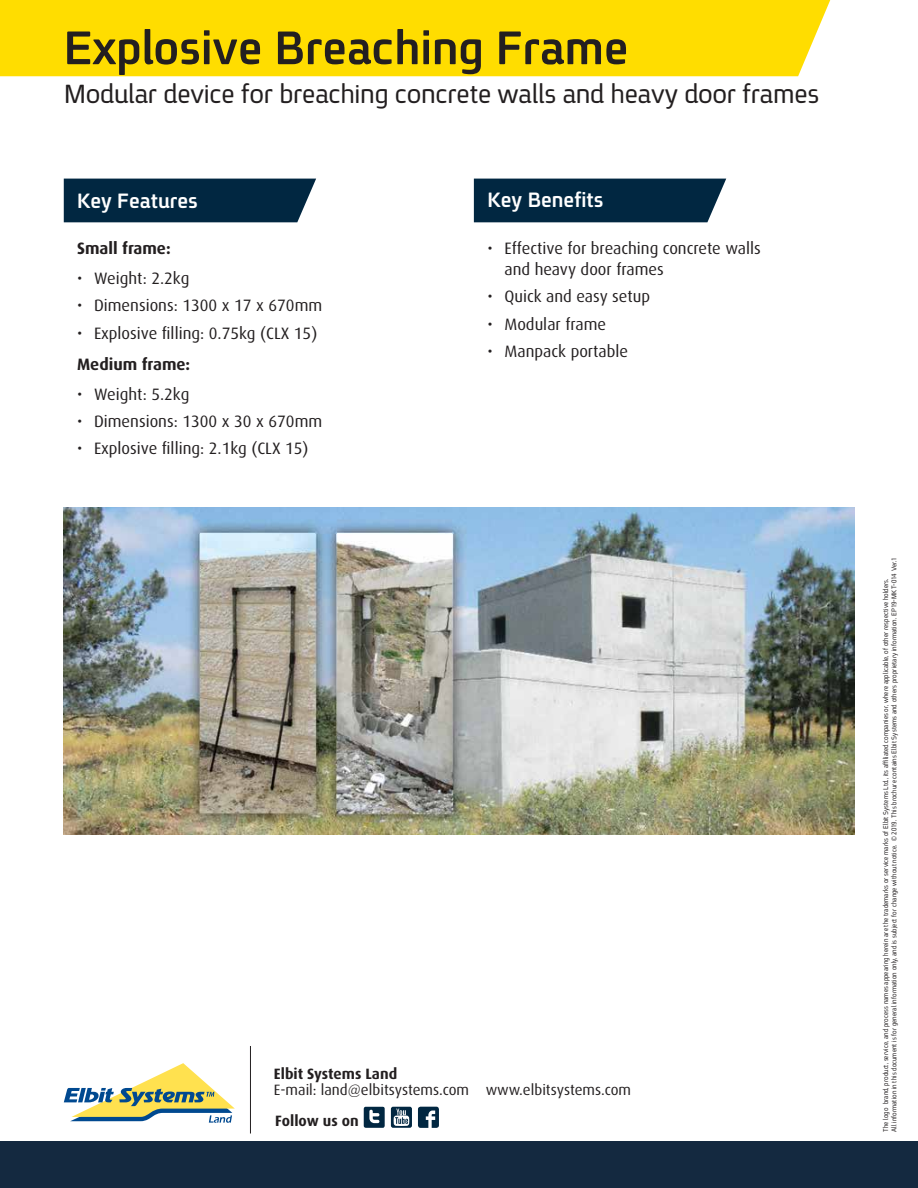
<style>
.page{position:relative;width:918px;height:1188px;background:#fff}
.page>*{position:absolute;margin:0;border:0;box-sizing:border-box;transform-origin:0 0}
.t1{font:700 51px "Fb Spoiler Eng";color:#231f20}
.t2{font:28.5px "Fb Spoiler Eng";letter-spacing:-.01em;color:#231f20}
.t3{font:700 22.5px "Fb Spoiler Eng";color:#fff}
.t4{font:16.5px/21px "Dax";color:#231f20}
.t5{font:700 16.5px "Dax";color:#231f20}
.t6{font:15px "Dax";color:#231f20}
.t7{font:700 15px "Dax";color:#231f20}
.t8{font:7.5px/8.6px "Fb Spoiler Eng";letter-spacing:.01em;color:#231f20;scale:.9 1}
</style>
<div class="page">
<div style="left:0;top:0;width:830px;height:76px;background:#fd0"></div>
<svg style="left:64px;top:1063px;width:171px;height:60px"></svg>
<img style="left:64px;top:507px;width:790px;height:327px">
<hr style="left:250px;top:1046px;width:1px;height:88px;background:#231f20">
<svg style="left:391px;top:1107px;width:21px;height:21px"></svg>
<svg style="left:364px;top:1107px;width:21px;height:21px"></svg>
<svg style="left:418px;top:1107px;width:21px;height:21px"></svg>
<div style="left:64px;top:179px;width:252px;height:43px;background:#012741"></div>
<div style="left:474px;top:179px;width:252px;height:43px;background:#012741"></div>
<div style="left:0;top:1141px;width:918px;height:47px;background:#142940"></div>
<h1 class="t1" style="left:64px;top:22px;width:566px">Explosive Breaching Frame</h1>
<h2 class="t2" style="left:64px;top:79px;width:757px">Modular device for breaching concrete walls and heavy door frames</h2>
<h2 class="t3" style="left:77px;top:189px;width:122px">Key Features</h2>
<h3 class="t5" style="left:77px;top:239px;width:95px">Small frame:</h3>
<p class="t4" style="left:77px;top:268px;width:7px">•</p>
<p class="t4" style="left:94px;top:268px;width:97px">Weight: 2.2kg</p>
<p class="t4" style="left:77px;top:295px;width:7px">•</p>
<p class="t4" style="left:94px;top:295px;width:230px">Dimensions: 1300 x 17 x 670mm</p>
<p class="t4" style="left:77px;top:322px;width:7px">•</p>
<p class="t4" style="left:94px;top:322px;width:225px">Explosive flling: 0.75kg (CLX 15)</p>
<h3 class="t5" style="left:77px;top:355px;width:115px">Medium frame:</h3>
<p class="t4" style="left:77px;top:384px;width:7px">•</p>
<p class="t4" style="left:94px;top:384px;width:97px">Weight: 5.2kg</p>
<p class="t4" style="left:77px;top:411px;width:7px">•</p>
<p class="t4" style="left:94px;top:411px;width:230px">Dimensions: 1300 x 30 x 670mm</p>
<p class="t4" style="left:77px;top:438px;width:7px">•</p>
<p class="t4" style="left:94px;top:438px;width:216px">Explosive flling: 2.1kg (CLX 15)</p>
<h2 class="t3" style="left:487px;top:189px;width:118px">Key Benefits</h2>
<p class="t4" style="left:487px;top:238px;width:7px">•</p>
<p class="t4" style="left:504px;top:238px;width:258px">Effective for breaching concrete walls and heavy door frames</p>
<p class="t4" style="left:487px;top:286px;width:7px">•</p>
<p class="t4" style="left:504px;top:286px;width:147px">Quick and easy setup</p>
<p class="t4" style="left:487px;top:314px;width:7px">•</p>
<p class="t4" style="left:504px;top:314px;width:103px">Modular frame</p>
<p class="t4" style="left:487px;top:341px;width:7px">•</p>
<p class="t4" style="left:504px;top:341px;width:125px">Manpack portable</p>
<p class="t7" style="left:274px;top:1065px;width:125px">Elbit Systems Land</p>
<p class="t6" style="left:274px;top:1082px;width:359px">E-mail: land@elbitsystems.com www.elbitsystems.com</p>
<p class="t7" style="left:275px;top:1112px;width:85px">Follow us on</p>
<p class="t8" style="left:890px;top:841px;width:317px;rotate:-90deg">© 2 0 1 9 . T i h s b r o c h u r e c no t a i n s E l b i t S y s t e m s na d o t h e r s p r o p i er t a r y n i f o r m a t o i n M- 91PE. 410-TK . r eV 1</p>
<p class="t8" style="left:881px;top:630px;width:59px;rotate:-90deg">r spective holders.</p>
<p class="t8" style="left:881px;top:1132px;width:565px;text-indent:27px;rotate:-90deg">brand, prod cu t, vres ci e, and pr co ess names pa pear ng herein are he t ar dem ra ks or service mar sk of El ib t Sy ts ems Ltd. t, i as i lff ai t de oc mpanies w, ro eh re applicab el , of other e<br>All inform ta ion in th si document si for genera nl i format oi n a,ylno nd si subjec ft or hc na ge w ti hout notice.</p>
<p class="t8" style="left:881px;top:927px;width:4px;rotate:-90deg">t</p>
<p class="t8" style="left:881px;top:966px;width:3px;rotate:-90deg">i</p>
<p class="t8" style="left:881px;top:1132px;width:28px;rotate:-90deg">Th le ogo</p>
</div>
